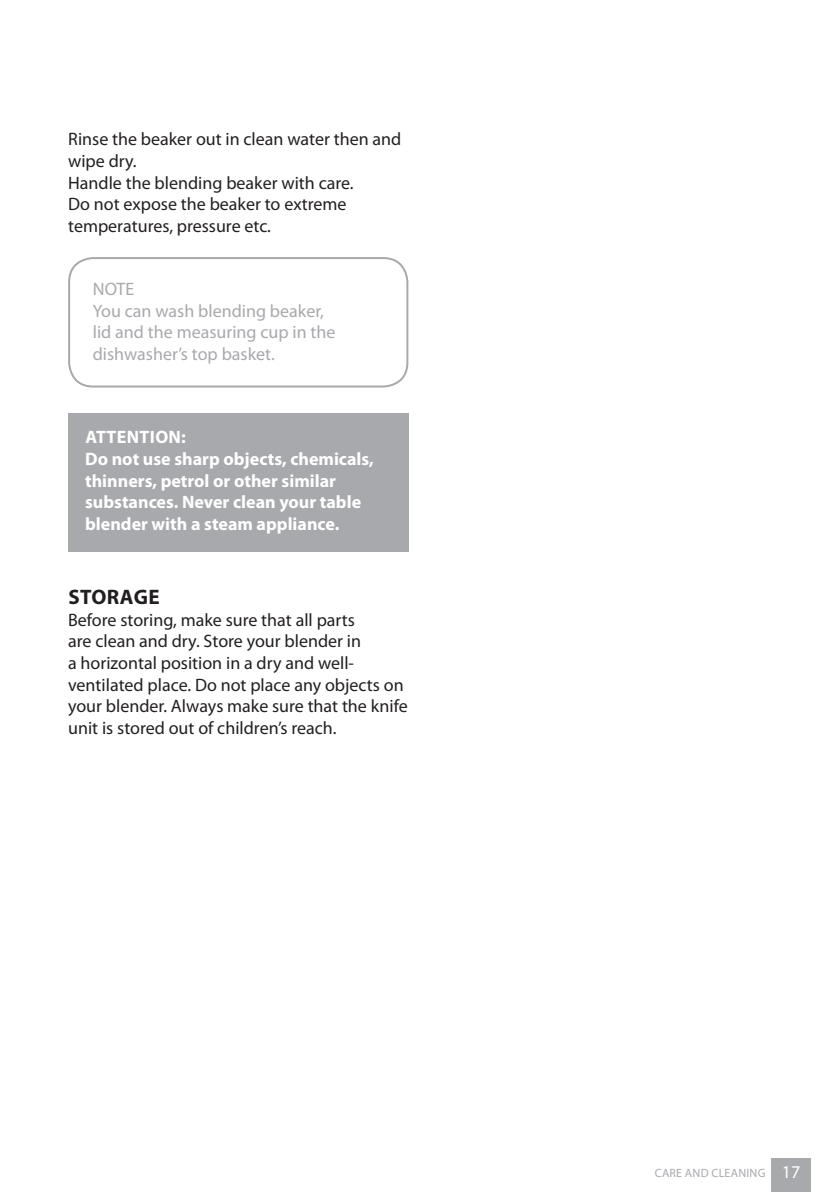
<style>
.page{position:relative;width:838px;height:1192px;background:#fff}
.page>*{position:absolute;margin:0;border:0;box-sizing:border-box;transform-origin:0 0}
.t1{font:700 21px "Myriad Pro";letter-spacing:.02em;color:#231f20}
.t2{font:18px/21.6px "Myriad Pro";color:#231f20}
.t3{font:700 18px/21.6px "Myriad Pro";color:#fff}
.t4{font:18px/21.6px "Myriad Pro";color:#a8a9ad}
.t5{font:12px "Myriad Pro";letter-spacing:.02em;color:#a8a9ad}
.s1{font-size:18px;color:#fff}
</style>
<div class="page">
<div style="left:771px;top:1158px;width:40px;height:33px;background:#a8a9ad"></div>
<div style="left:68px;top:257px;width:340px;height:130px;border:2px solid #a8a9ad;border-radius:24px"></div>
<div style="left:68px;top:413px;width:340px;height:138px;background:#a8a9ad"></div>
<p class="t2" style="left:68px;top:130px;width:335px">Rinse the beaker out in clean water then and wipe dry.<br>Handle the blending beaker with care.<br>Do not expose the beaker to extreme temperatures, pressure etc.</p>
<p class="t4" style="left:93px;top:280px;width:244px">NOTE<br>You can wash blending beaker, lid and the measuring cup in the dishwasher’s top basket.</p>
<p class="t3" style="left:85px;top:428px;width:290px">ATTENTION:<br>Do not use sharp objects, chemicals, thinners, petrol or other similar substances. Never clean your table blender with a steam appliance.</p>
<p class="t1" style="left:68px;top:589px;width:93px">STORAGE</p>
<p class="t2" style="left:68px;top:610px;width:341px">Before storing, make sure that all parts<br>are clean and dry. Store your blender in<br>a horizontal position in a dry and well&shy;ventilated place. Do not place any objects on your blender. Always make sure that the knife unit is stored out of children’s reach.</p>
<p class="t5" style="left:655px;top:1168px;width:147px">CARE AND CLEANING <span class="s1">17</span></p>
</div>
